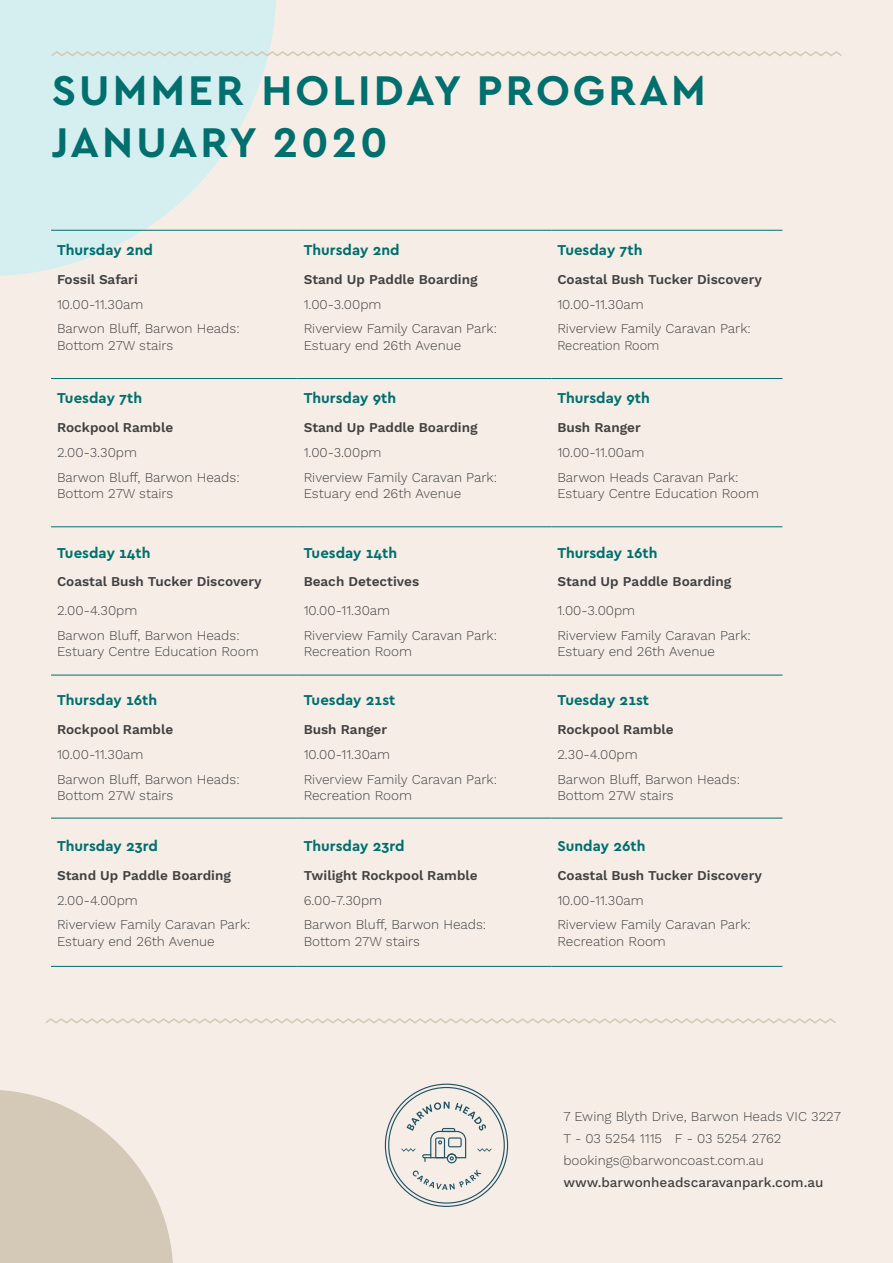
<style>
.page{position:relative;width:893px;height:1263px;background:#f6eee6}
.page>*{position:absolute;margin:0;border:0;box-sizing:border-box;transform-origin:0 0}
.t1{font:700 43.5px/52.2px "Cera GR";letter-spacing:.07em;color:#006f6e}
.t2{font:700 15px "Cera GR";color:#006f6e}
.t3{font:300 13.5px/24.8px "Work Sans";color:#414042}
.t4{font:600 13.5px "Work Sans";color:#414042}
.t5{font:500 13.5px "Work Sans";color:#414042}
.t6{font:300 13.5px "Work Sans";color:#414042;scale:.94 1}
</style>
<div class="page">
<svg style="left:0;top:0;width:276px;height:276px;fill:#d5eef0"></svg>
<svg style="left:50px;top:50px;width:792px;height:8px"></svg>
<svg style="left:45px;top:1018px;width:791px;height:6px"></svg>
<svg style="left:0;top:1090px;width:173px;height:173px"></svg>
<svg style="left:385px;top:1083px;width:123px;height:124px"></svg>
<hr style="left:51px;top:230px;width:247px;height:1px;background:#006f6e">
<hr style="left:298px;top:230px;width:253px;height:1px;background:#006f6e">
<hr style="left:551px;top:230px;width:231px;height:1px;background:#006f6e">
<hr style="left:51px;top:378px;width:247px;height:1px;background:#006f6e">
<hr style="left:298px;top:378px;width:253px;height:1px;background:#006f6e">
<hr style="left:551px;top:378px;width:231px;height:1px;background:#006f6e">
<hr style="left:51px;top:526px;width:247px;height:1px;background:#006f6e">
<hr style="left:298px;top:526px;width:253px;height:1px;background:#006f6e">
<hr style="left:551px;top:526px;width:231px;height:1px;background:#006f6e">
<hr style="left:51px;top:675px;width:247px;height:1px;background:#006f6e">
<hr style="left:298px;top:675px;width:253px;height:1px;background:#006f6e">
<hr style="left:551px;top:675px;width:231px;height:1px;background:#006f6e">
<hr style="left:51px;top:818px;width:247px;height:1px;background:#006f6e">
<hr style="left:298px;top:818px;width:253px;height:1px;background:#006f6e">
<hr style="left:551px;top:818px;width:231px;height:1px;background:#006f6e">
<hr style="left:51px;top:966px;width:247px;height:1px;background:#006f6e">
<hr style="left:298px;top:966px;width:253px;height:1px;background:#006f6e">
<hr style="left:551px;top:966px;width:231px;height:1px;background:#006f6e">
<h1 class="t1" style="left:52px;top:65px;width:656px">SUMMER HOLIDAY PROGRAM<br>JANUARY 2020</h1>
<p class="t2" style="left:57px;top:241px;width:98px">Thursday 2nd</p>
<p class="t4" style="left:57px;top:271px;width:82px">Fossil Safari</p>
<p class="t3" style="left:57px;top:292px;width:184px">10.00-11.30am<br>Barwon Bluff, Barwon Heads:</p>
<p class="t3" style="left:57px;top:333px;width:118px">Bottom 27W stairs</p>
<p class="t2" style="left:57px;top:390px;width:87px">Tuesday 7th</p>
<p class="t4" style="left:57px;top:420px;width:118px">Rockpool Ramble</p>
<p class="t3" style="left:57px;top:440px;width:184px">2.00-3.30pm<br>Barwon Bluff, Barwon Heads:</p>
<p class="t3" style="left:57px;top:481px;width:118px">Bottom 27W stairs</p>
<p class="t2" style="left:57px;top:544px;width:95px">Tuesday 14th</p>
<p class="t4" style="left:57px;top:574px;width:206px">Coastal Bush Tucker Discovery</p>
<p class="t3" style="left:57px;top:599px;width:184px">2.00-4.30pm<br>Barwon Bluff, Barwon Heads:</p>
<p class="t3" style="left:57px;top:640px;width:203px">Estuary Centre Education Room</p>
<p class="t2" style="left:57px;top:692px;width:102px">Thursday 16th</p>
<p class="t4" style="left:57px;top:722px;width:118px">Rockpool Ramble</p>
<p class="t3" style="left:57px;top:742px;width:184px">10.00-11.30am<br>Barwon Bluff, Barwon Heads:</p>
<p class="t3" style="left:57px;top:783px;width:118px">Bottom 27W stairs</p>
<p class="t2" style="left:57px;top:837px;width:102px">Thursday 23rd</p>
<p class="t4" style="left:57px;top:867px;width:175px">Stand Up Paddle Boarding</p>
<p class="t3" style="left:57px;top:888px;width:195px">2.00-4.00pm<br>Riverview Family Caravan Park:</p>
<p class="t3" style="left:57px;top:929px;width:159px">Estuary end 26th Avenue</p>
<p class="t2" style="left:304px;top:241px;width:98px">Thursday 2nd</p>
<p class="t4" style="left:304px;top:271px;width:175px">Stand Up Paddle Boarding</p>
<p class="t3" style="left:304px;top:292px;width:195px">1.00-3.00pm<br>Riverview Family Caravan Park:</p>
<p class="t3" style="left:304px;top:333px;width:159px">Estuary end 26th Avenue</p>
<p class="t2" style="left:304px;top:390px;width:94px">Thursday 9th</p>
<p class="t4" style="left:304px;top:420px;width:175px">Stand Up Paddle Boarding</p>
<p class="t3" style="left:304px;top:440px;width:195px">1.00-3.00pm<br>Riverview Family Caravan Park:</p>
<p class="t3" style="left:304px;top:481px;width:159px">Estuary end 26th Avenue</p>
<p class="t2" style="left:304px;top:544px;width:95px">Tuesday 14th</p>
<p class="t4" style="left:304px;top:574px;width:117px">Beach Detectives</p>
<p class="t3" style="left:304px;top:599px;width:195px">10.00-11.30am<br>Riverview Family Caravan Park:</p>
<p class="t3" style="left:304px;top:640px;width:110px">Recreation Room</p>
<p class="t2" style="left:304px;top:692px;width:93px">Tuesday 21st</p>
<p class="t4" style="left:304px;top:722px;width:85px">Bush Ranger</p>
<p class="t3" style="left:304px;top:742px;width:195px">10.00-11.30am<br>Riverview Family Caravan Park:</p>
<p class="t3" style="left:304px;top:783px;width:110px">Recreation Room</p>
<p class="t2" style="left:304px;top:837px;width:102px">Thursday 23rd</p>
<p class="t4" style="left:304px;top:867px;width:175px">Twilight Rockpool Ramble</p>
<p class="t3" style="left:304px;top:888px;width:184px">6.00-7.30pm<br>Barwon Bluff, Barwon Heads:</p>
<p class="t3" style="left:304px;top:929px;width:118px">Bottom 27W stairs</p>
<p class="t2" style="left:557px;top:241px;width:87px">Tuesday 7th</p>
<p class="t4" style="left:557px;top:271px;width:206px">Coastal Bush Tucker Discovery</p>
<p class="t3" style="left:557px;top:292px;width:195px">10.00-11.30am<br>Riverview Family Caravan Park:</p>
<p class="t6" style="left:557px;top:337px;width:110px">Recreation Room</p>
<p class="t2" style="left:557px;top:390px;width:94px">Thursday 9th</p>
<p class="t4" style="left:557px;top:420px;width:85px">Bush Ranger</p>
<p class="t3" style="left:557px;top:440px;width:183px">10.00-11.00am<br>Barwon Heads Caravan Park:</p>
<p class="t3" style="left:557px;top:481px;width:203px">Estuary Centre Education Room</p>
<p class="t2" style="left:557px;top:544px;width:102px">Thursday 16th</p>
<p class="t4" style="left:557px;top:574px;width:175px">Stand Up Paddle Boarding</p>
<p class="t3" style="left:557px;top:599px;width:195px">1.00-3.00pm<br>Riverview Family Caravan Park:</p>
<p class="t3" style="left:557px;top:640px;width:159px">Estuary end 26th Avenue</p>
<p class="t2" style="left:557px;top:692px;width:93px">Tuesday 21st</p>
<p class="t4" style="left:557px;top:722px;width:118px">Rockpool Ramble</p>
<p class="t3" style="left:557px;top:742px;width:184px">2.30-4.00pm<br>Barwon Bluff, Barwon Heads:</p>
<p class="t3" style="left:557px;top:783px;width:118px">Bottom 27W stairs</p>
<p class="t2" style="left:557px;top:837px;width:90px">Sunday 26th</p>
<p class="t4" style="left:557px;top:867px;width:206px">Coastal Bush Tucker Discovery</p>
<p class="t3" style="left:557px;top:888px;width:195px">10.00-11.30am<br>Riverview Family Caravan Park:</p>
<p class="t3" style="left:557px;top:929px;width:110px">Recreation Room</p>
<p class="t3" style="left:563px;top:1106px;width:279px;line-height:22px">7 Ewing Blyth Drive, Barwon Heads VIC 3227<br>T - 03 5254 1115 F - 03 5254 2762 bookings@barwoncoast.com.au</p>
<p class="t5" style="left:563px;top:1174px;width:262px">www.barwonheadscaravanpark.com.au</p>
</div>
